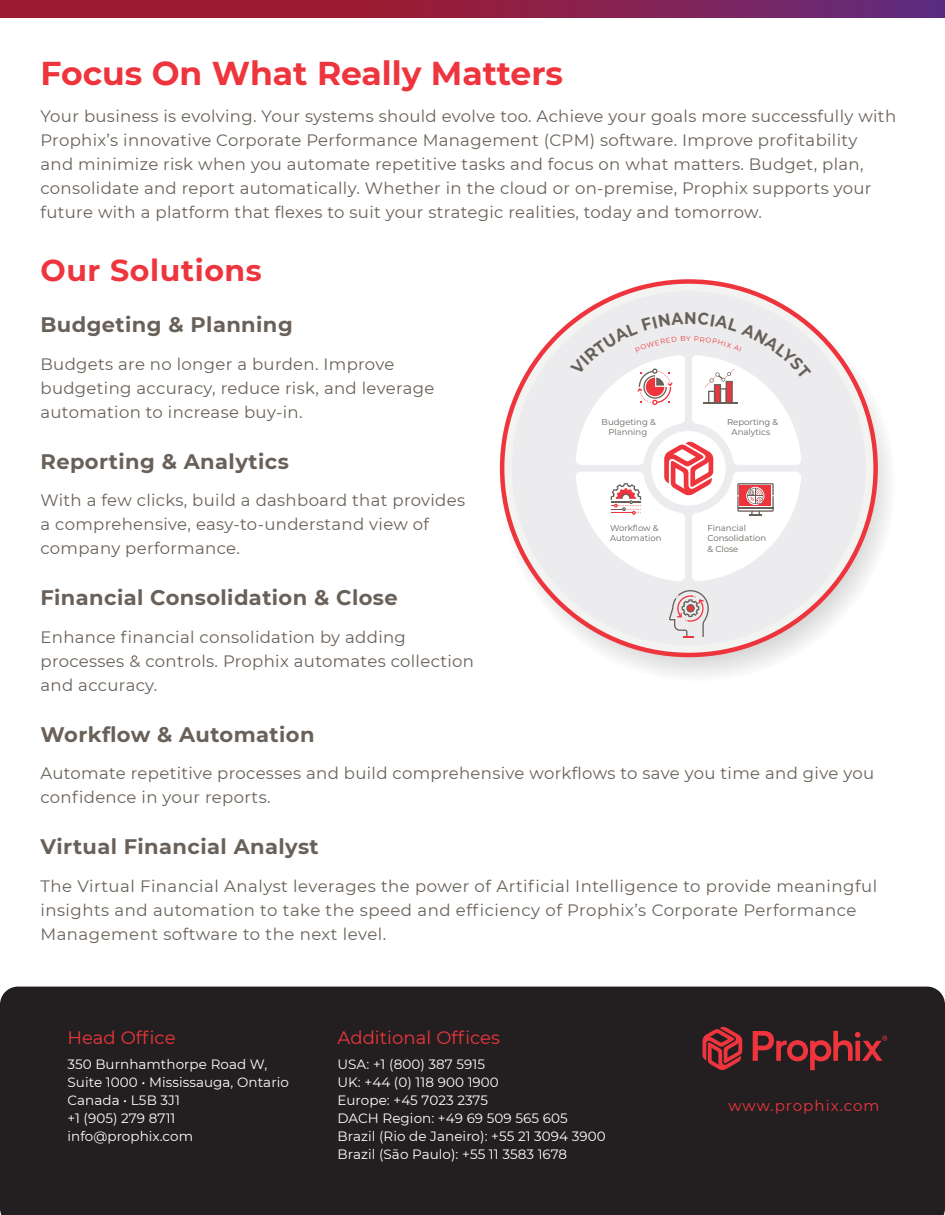
<style>
.page{position:relative;width:945px;height:1215px;background:#fff}
.page>*{position:absolute;margin:0;border:0;box-sizing:border-box;transform-origin:0 0}
.t1{font:700 33px "Montserrat";color:#ee353d}
.t2{font:700 30px "Montserrat";letter-spacing:.02em;color:#ee353d}
.t3{font:700 21px "Montserrat";letter-spacing:.02em;color:#696159}
.t4{font:18px "Montserrat";letter-spacing:.005em;color:#ee353d}
.t5{font:16.5px/24px "Montserrat";letter-spacing:.02em;color:#696159}
.t6{font:15px "Montserrat";letter-spacing:.07em;color:#ee353d}
.t7{font:13.5px "Montserrat";letter-spacing:.005em;color:#fff}
.t8{font:8.55px/10.2px "Montserrat";color:#68615a;text-align:center}
.t9{font:7.05px "Montserrat";color:#ee353d}
</style>
<div class="page">
<svg style="left:498px;top:284px;width:400px;height:400px;fill:#f3f3f2"></svg>
<svg style="left:512px;top:291px;width:354px;height:354px;fill:#ececee"></svg>
<svg style="left:669px;top:590px;width:40px;height:48px;background:#d8c9ca"></svg>
<div style="left:0;top:987px;width:945px;height:228px;background:#231f20"></div>
<svg style="left:753px;top:1031px;width:134px;height:39px;background:#602528"></svg>
<svg style="left:703px;top:1027px;width:39px;height:43px;background:#8f2a2f"></svg>
<svg style="left:0;top:0;width:945px;height:18px;background:#8a2047"></svg>
<svg style="left:570px;top:312px;width:241px;height:270px"></svg>
<p class="t1" style="left:40px;top:49px;width:524px">Focus On What Really Matters</p>
<p class="t5" style="left:40px;top:104px;width:857px">Your business is evolving. Your systems should evolve too. Achieve your goals more successfully with Prophix’s innovative Corporate Performance Management (CPM) software. Improve profitability<br>and minimize risk when you automate repetitive tasks and focus on what matters. Budget, plan, consolidate and report automatically. Whether in the cloud or on-premise, Prophix supports your future with a platform that flexes to suit your strategic realities, today and tomorrow.</p>
<p class="t2" style="left:40px;top:249px;width:223px">Our Solutions</p>
<p class="t3" style="left:40px;top:310px;width:254px">Budgeting &amp; Planning</p>
<p class="t5" style="left:40px;top:351px;width:396px">Budgets are no longer a burden. Improve budgeting accuracy, reduce risk, and leverage automation to increase buy-in.</p>
<p class="t3" style="left:40px;top:446px;width:250px">Reporting &amp; Analytics</p>
<p class="t5" style="left:40px;top:488px;width:426px">With a few clicks, build a dashboard that provides a comprehensive, easy-to-understand view of company performance.</p>
<p class="t3" style="left:40px;top:583px;width:359px">Financial Consolidation &amp; Close</p>
<p class="t5" style="left:40px;top:624px;width:435px">Enhance financial consolidation by adding processes &amp; controls. Prophix automates collection and accuracy.</p>
<p class="t3" style="left:40px;top:719px;width:276px">Workflow &amp; Automation</p>
<p class="t5" style="left:40px;top:761px;width:835px">Automate repetitive processes and build comprehensive workflows to save you time and give you confidence in your reports.</p>
<p class="t3" style="left:40px;top:832px;width:280px">Virtual Financial Analyst</p>
<p class="t5" style="left:40px;top:873px;width:838px">The Virtual Financial Analyst leverages the power of Artificial Intelligence to provide meaningful insights and automation to take the speed and efficiency of Prophix’s Corporate Performance<br>Management software to the next level.</p>
<p class="t9" style="left:686px;top:334px;width:6px">Y</p>
<p class="t8" style="left:602px;top:416px;width:56px">Budgeting &amp;<br>Planning</p>
<p class="t8" style="left:727px;top:416px;width:53px">Reporting &amp;<br>Analytics</p>
<p class="t8" style="left:610px;top:523px;width:53px;text-align:left">Workflow &amp;<br>Automation</p>
<p class="t8" style="left:707px;top:523px;width:60px;text-align:left">Financial<br>Consolidation &amp; Close</p>
<p class="t4" style="left:68px;top:1025px;width:110px">Head Office</p>
<p class="t7" style="left:68px;top:1055px;width:201px">350 Burnhamthorpe Road W,</p>
<p class="t7" style="left:68px;top:1073px;width:223px">Suite 1000 • Mississauga, Ontario</p>
<p class="t7" style="left:68px;top:1091px;width:114px">Canada • L5B 3J1</p>
<p class="t7" style="left:68px;top:1109px;width:110px">+1 (905) 279 8711</p>
<p class="t7" style="left:68px;top:1127px;width:127px">info@prophix.com</p>
<p class="t4" style="left:338px;top:1025px;width:164px">Additional Offices</p>
<p class="t7" style="left:338px;top:1055px;width:149px">USA: +1 (800) 387 5915</p>
<p class="t7" style="left:338px;top:1073px;width:163px">UK: +44 (0) 118 900 1900</p>
<p class="t7" style="left:338px;top:1091px;width:152px">Europe: +45 7023 2375</p>
<p class="t7" style="left:338px;top:1109px;width:232px">DACH Region: +49 69 509 565 605</p>
<p class="t7" style="left:338px;top:1127px;width:270px">Brazil (Rio de Janeiro): +55 21 3094 3900</p>
<p class="t7" style="left:338px;top:1145px;width:231px">Brazil (São Paulo): +55 11 3583 1678</p>
<p class="t6" style="left:728px;top:1095px;width:153px">www.prophix.com</p>
</div>
